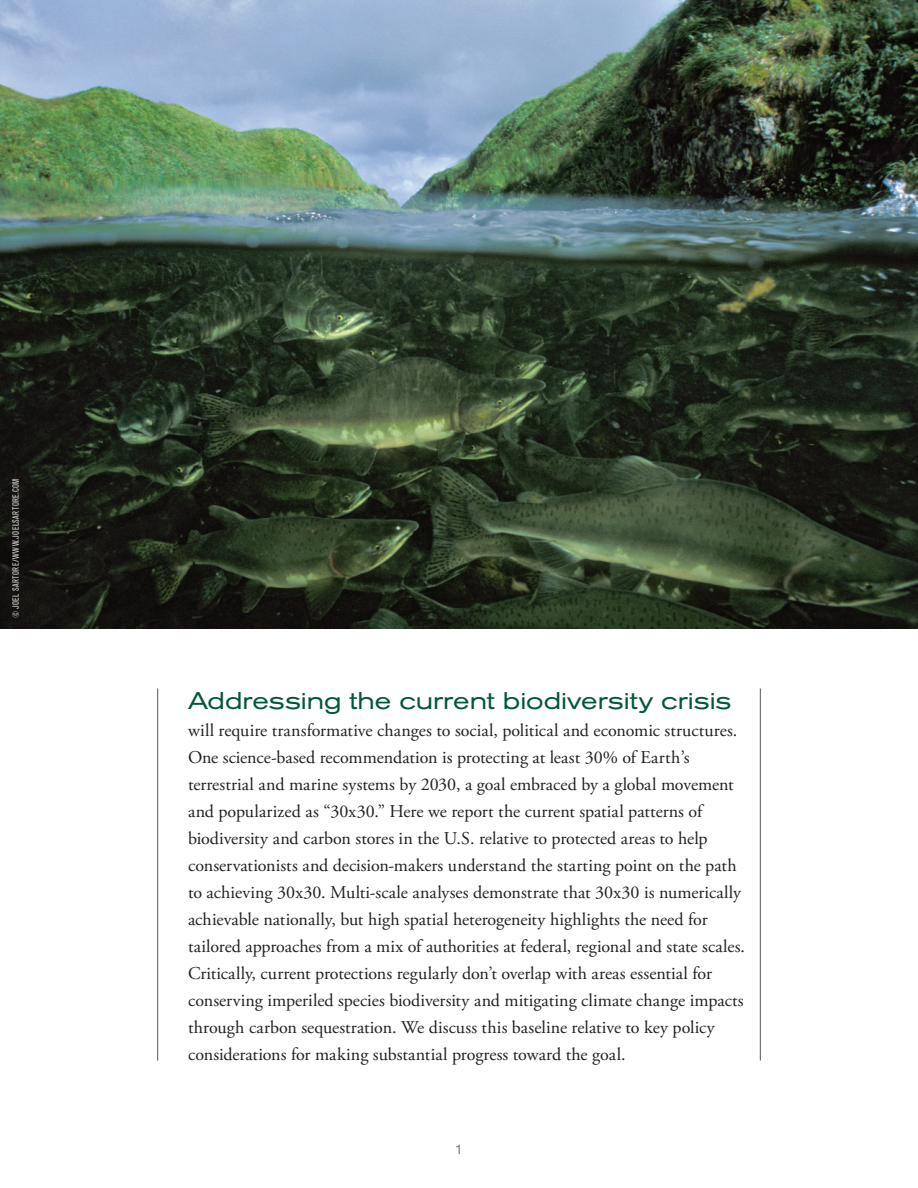
<style>
.page{position:relative;width:918px;height:1188px;background:#fff}
.page>*{position:absolute;margin:0;border:0;box-sizing:border-box;transform-origin:0 0}
.t1{font:expanded 24px "Akzidenz Grotesk Std";letter-spacing:-.005em;color:#00573c}
.t2{font:18px/27px "Adobe Garamond Pro";color:#231f20}
.t3{font:300 expanded 13.5px "Akzidenz Grotesk Std";color:#57585a}
.t4{font:condensed 9px "Akzidenz Grotesk Std";letter-spacing:.05em;color:#fff}
</style>
<div class="page">
<img style="left:0;top:0;width:918px;height:629px">
<hr style="left:157px;top:688px;width:1px;height:373px;background:#57585a">
<hr style="left:760px;top:688px;width:1px;height:373px;background:#57585a">
<p class="t4" style="left:11px;top:618px;width:141px;rotate:-90deg">© JOEL SARTORE/WWW.JOELSARTORE.COM</p>
<h1 class="t1" style="left:188px;top:686px;width:545px">Addressing the current biodiversity crisis</h1>
<p class="t2" style="left:188px;top:717px;width:559px">will require transformative changes to social, political and economic structures.<br>One science-based recommendation is protecting at least 30% of Earth’s terrestrial and marine systems by 2030, a goal embraced by a global movement and popularized as “30x30.” Here we report the current spatial patterns of biodiversity and carbon stores in the U.S. relative to protected areas to help conservationists and decision-makers understand the starting point on the path to achieving 30x30. Multi-scale analyses demonstrate that 30x30 is numerically achievable nationally, but high spatial heterogeneity highlights the need for tailored approaches from a mix of authorities at federal, regional and state scales.<br>Critically, current protections regularly don’t overlap with areas essential for conserving imperiled species biodiversity and mitigating climate change impacts through carbon sequestration. We discuss this baseline relative to key policy considerations for making substantial progress toward the goal.</p>
<p class="t3" style="left:454px;top:1141px;width:11px">1</p>
</div>
